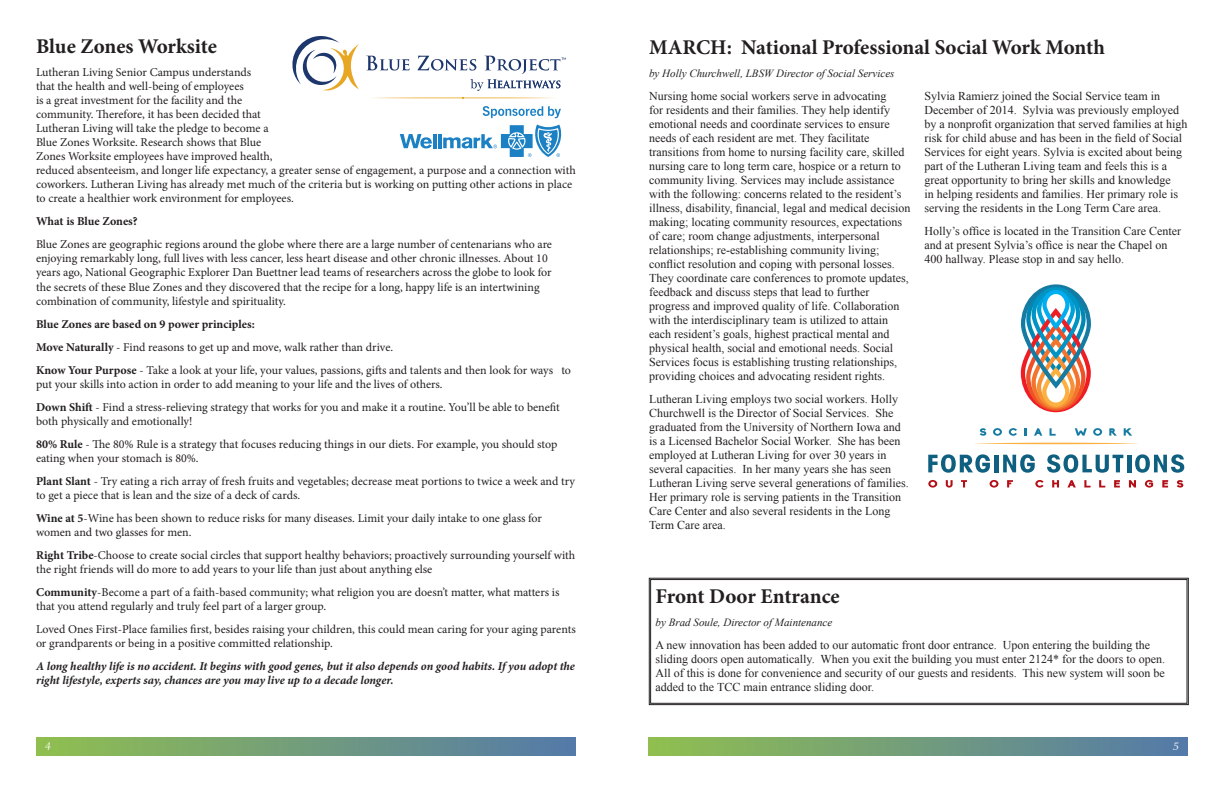
<style>
.page{position:relative;width:1224px;height:792px;background:#fff}
.page>*{position:absolute;margin:0;border:0;box-sizing:border-box;transform-origin:0 0}
.Headline{font:700 21px "Minion Pro";letter-spacing:-.005em;color:#231f20}
.ByLine{font:12px/14px "Times New Roman";color:#231f20}
.ByLine-2{font:12px/14px "Minion Pro";letter-spacing:-.005em;color:#231f20}
.ByLine-3{font:italic 700 12px/14px "Minion Pro";letter-spacing:-.005em;color:#231f20}
.ByLine-4{font:700 12px "Minion Pro";color:#231f20}
.t1{font:300 12px "Cataneo BT";color:#fff}
.ByLine-5{font:italic 11px "Times New Roman";color:#231f20}
.s1{font-weight:700}
</style>
<div class="page">
<div style="left:648px;top:738px;width:540px;height:18px;background:linear-gradient(to right,#90bf4f,#547aa9)"></div>
<div style="left:36px;top:738px;width:540px;height:18px;background:linear-gradient(to right,#90bf4f,#547aa9)"></div>
<svg style="left:649px;top:578px;width:540px;height:127px"></svg>
<div style="left:650px;top:579px;width:538px;height:125px;border:1px solid #231f20"></div>
<img style="left:1021px;top:284px;width:70px;height:128px">
<svg style="left:928px;top:454px;width:62px;height:19px"></svg>
<hr style="left:994px;top:455px;width:4px;height:17px;background:#0f5f80">
<svg style="left:1003px;top:454px;width:32px;height:19px"></svg>
<svg style="left:1047px;top:454px;width:76px;height:19px"></svg>
<hr style="left:1127px;top:455px;width:4px;height:17px;background:#0f5f80">
<svg style="left:1135px;top:454px;width:49px;height:19px"></svg>
<svg style="left:928px;top:480px;width:9px;height:8px"></svg>
<svg style="left:946px;top:480px;width:7px;height:8px"></svg>
<svg style="left:961px;top:480px;width:6px;height:7px"></svg>
<svg style="left:990px;top:480px;width:9px;height:8px"></svg>
<svg style="left:1007px;top:480px;width:6px;height:7px"></svg>
<svg style="left:1035px;top:480px;width:9px;height:8px"></svg>
<svg style="left:1052px;top:480px;width:7px;height:7px"></svg>
<svg style="left:1067px;top:480px;width:9px;height:7px"></svg>
<svg style="left:1084px;top:480px;width:7px;height:7px"></svg>
<svg style="left:1099px;top:480px;width:6px;height:7px"></svg>
<svg style="left:1114px;top:480px;width:6px;height:7px"></svg>
<svg style="left:1129px;top:480px;width:7px;height:7px"></svg>
<svg style="left:1145px;top:480px;width:8px;height:8px"></svg>
<svg style="left:1162px;top:480px;width:6px;height:7px"></svg>
<svg style="left:1177px;top:480px;width:6px;height:8px"></svg>
<svg style="left:974px;top:443px;width:164px;height:1px"></svg>
<svg style="left:980px;top:428px;width:6px;height:8px"></svg>
<svg style="left:993px;top:428px;width:9px;height:8px"></svg>
<svg style="left:1009px;top:428px;width:8px;height:8px"></svg>
<svg style="left:1025px;top:428px;width:2px;height:8px"></svg>
<svg style="left:1034px;top:428px;width:8px;height:8px"></svg>
<svg style="left:1050px;top:428px;width:6px;height:8px"></svg>
<svg style="left:1075px;top:428px;width:12px;height:8px"></svg>
<svg style="left:1093px;top:428px;width:9px;height:8px"></svg>
<svg style="left:1109px;top:428px;width:8px;height:8px"></svg>
<svg style="left:1124px;top:428px;width:8px;height:8px"></svg>
<svg style="left:292px;top:36px;width:67px;height:55px"></svg>
<img style="left:463px;top:98px;width:88px;height:1px">
<svg style="left:375px;top:98px;width:88px;height:1px"></svg>
<svg style="left:366px;top:56px;width:44px;height:15px"></svg>
<svg style="left:417px;top:56px;width:149px;height:35px"></svg>
<hr style="left:438px;top:134px;width:4px;height:14px;background:#1b81c4">
<hr style="left:433px;top:134px;width:3px;height:14px;background:#1b81c4">
<svg style="left:400px;top:134px;width:32px;height:14px"></svg>
<svg style="left:443px;top:125px;width:119px;height:32px"></svg>
<svg style="left:483px;top:106px;width:78px;height:12px"></svg>
<p class="Headline" style="left:36px;top:32px;width:182px">Blue Zones Worksite</p>
<p class="ByLine-2" style="left:36px;top:66px;width:541px">Lutheran Living Senior Campus understands<br>that the health and well-being of employees<br>is a great investment for the facility and the<br>community. Therefore, it has been decided that<br>Lutheran Living will take the pledge to become a<br>Blue Zones Worksite. Research shows that Blue<br>Zones Worksite employees have improved health,<br>reduced absenteeism, and longer life expectancy, a greater sense of engagement, a purpose and a connection with coworkers. Lutheran Living has already met much of the criteria but is working on putting other actions in place to create a healthier work environment for employees.</p>
<p class="ByLine-4" style="left:36px;top:213px;width:103px">What is Blue Zones?</p>
<p class="ByLine-2" style="left:36px;top:238px;width:518px">Blue Zones are geographic regions around the globe where there are a large number of centenarians who are enjoying remarkably long, full lives with less cancer, less heart disease and other chronic illnesses. About 10 years ago, National Geographic Explorer Dan Buettner lead teams of researchers across the globe to look for the secrets of these Blue Zones and they discovered that the recipe for a long, happy life is an intertwining combination of community, lifestyle and spirituality.</p>
<p class="ByLine-4" style="left:36px;top:315px;width:220px">Blue Zones are based on 9 power principles:</p>
<p class="ByLine-2" style="left:36px;top:340px;width:359px"><span class="s1">Move Naturally</span> - Find reasons to get up and move, walk rather than drive.</p>
<p class="ByLine-2" style="left:36px;top:363px;width:537px"><span class="s1">Know Your Purpose</span> - Take a look at your life, your values, passions, gifts and talents and then look for ways to put your skills into action in order to add meaning to your life and the lives of others.</p>
<p class="ByLine-2" style="left:36px;top:400px;width:525px"><span class="s1">Down Shift</span> - Find a stress-relieving strategy that works for you and make it a routine. You’ll be able to benefit both physically and emotionally!</p>
<p class="ByLine-2" style="left:36px;top:437px;width:523px"><span class="s1">80% Rule</span> - The 80% Rule is a strategy that focuses reducing things in our diets. For example, you should stop eating when your stomach is 80%.</p>
<p class="ByLine-2" style="left:36px;top:474px;width:541px"><span class="s1">Plant Slant</span> - Try eating a rich array of fresh fruits and vegetables; decrease meat portions to twice a week and try to get a piece that is lean and the size of a deck of cards.</p>
<p class="ByLine-2" style="left:36px;top:511px;width:508px"><span class="s1">Wine at 5</span>-Wine has been shown to reduce risks for many diseases. Limit your daily intake to one glass for women and two glasses for men.</p>
<p class="ByLine-2" style="left:36px;top:548px;width:541px"><span class="s1">Right Tribe</span>-Choose to create social circles that support healthy behaviors; proactively surrounding yourself with the right friends will do more to add years to your life than just about anything else</p>
<p class="ByLine-2" style="left:36px;top:585px;width:525px"><span class="s1">Community</span>-Become a part of a faith-based community; what religion you are doesn’t matter, what matters is that you attend regularly and truly feel part of a larger group.</p>
<p class="ByLine-2" style="left:36px;top:622px;width:541px">Loved Ones First-Place families first, besides raising your children, this could mean caring for your aging parents or grandparents or being in a positive committed relationship.</p>
<p class="ByLine-3" style="left:36px;top:659px;width:540px">A long healthy life is no accident. It begins with good genes, but it also depends on good habits. If you adopt the right lifestyle, experts say, chances are you may live up to a decade longer.</p>
<p class="Headline" style="left:649px;top:32px;width:457px">MARCH: National Professional Social Work Month</p>
<p class="ByLine-5" style="left:649px;top:66px;width:247px">by Holly Churchwell, LBSW Director of Social Services</p>
<p class="ByLine" style="left:649px;top:89px;width:263px">Nursing home social workers serve in advocating<br>for residents and their families. They help identify emotional needs and coordinate services to ensure needs of each resident are met. They facilitate transitions from home to nursing facility care, skilled nursing care to long term care, hospice or a return to community living. Services may include assistance with the following: concerns related to the resident’s illness, disability, financial, legal and medical decision making; locating community resources, expectations of care; room change adjustments, interpersonal relationships; re-establishing community living; conflict resolution and coping with personal losses.<br>They coordinate care conferences to promote updates, feedback and discuss steps that lead to further progress and improved quality of life. Collaboration with the interdisciplinary team is utilized to attain each resident’s goals, highest practical mental and physical health, social and emotional needs. Social Services focus is establishing trusting relationships, providing choices and advocating resident rights.</p>
<p class="ByLine" style="left:649px;top:392px;width:261px">Lutheran Living employs two social workers. Holly Churchwell is the Director of Social Services. She graduated from the University of Northern Iowa and is a Licensed Bachelor Social Worker. She has been employed at Lutheran Living for over 30 years in several capacities. In her many years she has seen Lutheran Living serve several generations of families.<br>Her primary role is serving patients in the Transition Care Center and also several residents in the Long Term Care area.</p>
<p class="ByLine" style="left:925px;top:89px;width:265px">Sylvia Ramierz joined the Social Service team in December of 2014. Sylvia was previously employed by a nonprofit organization that served families at high risk for child abuse and has been in the field of Social Services for eight years. Sylvia is excited about being part of the Lutheran Living team and feels this is a great opportunity to bring her skills and knowledge<br>in helping residents and families. Her primary role is serving the residents in the Long Term Care area.</p>
<p class="ByLine" style="left:925px;top:224px;width:258px">Holly’s office is located in the Transition Care Center and at present Sylvia’s office is near the Chapel on<br>400 hallway. Please stop in and say hello.</p>
<p class="Headline" style="left:656px;top:581px;width:186px">Front Door Entrance</p>
<p class="ByLine-5" style="left:656px;top:614px;width:178px">by Brad Soule, Director of Maintenance</p>
<p class="ByLine" style="left:656px;top:637px;width:511px">A new innovation has been added to our automatic front door entrance. Upon entering the building the sliding doors open automatically. When you exit the building you must enter 2124* for the doors to open.<br>All of this is done for convenience and security of our guests and residents. This new system will soon be added to the TCC main entrance sliding door.</p>
<p class="t1" style="left:45px;top:739px;width:7px">4</p>
<p class="t1" style="left:1173px;top:739px;width:7px">5</p>
</div>
